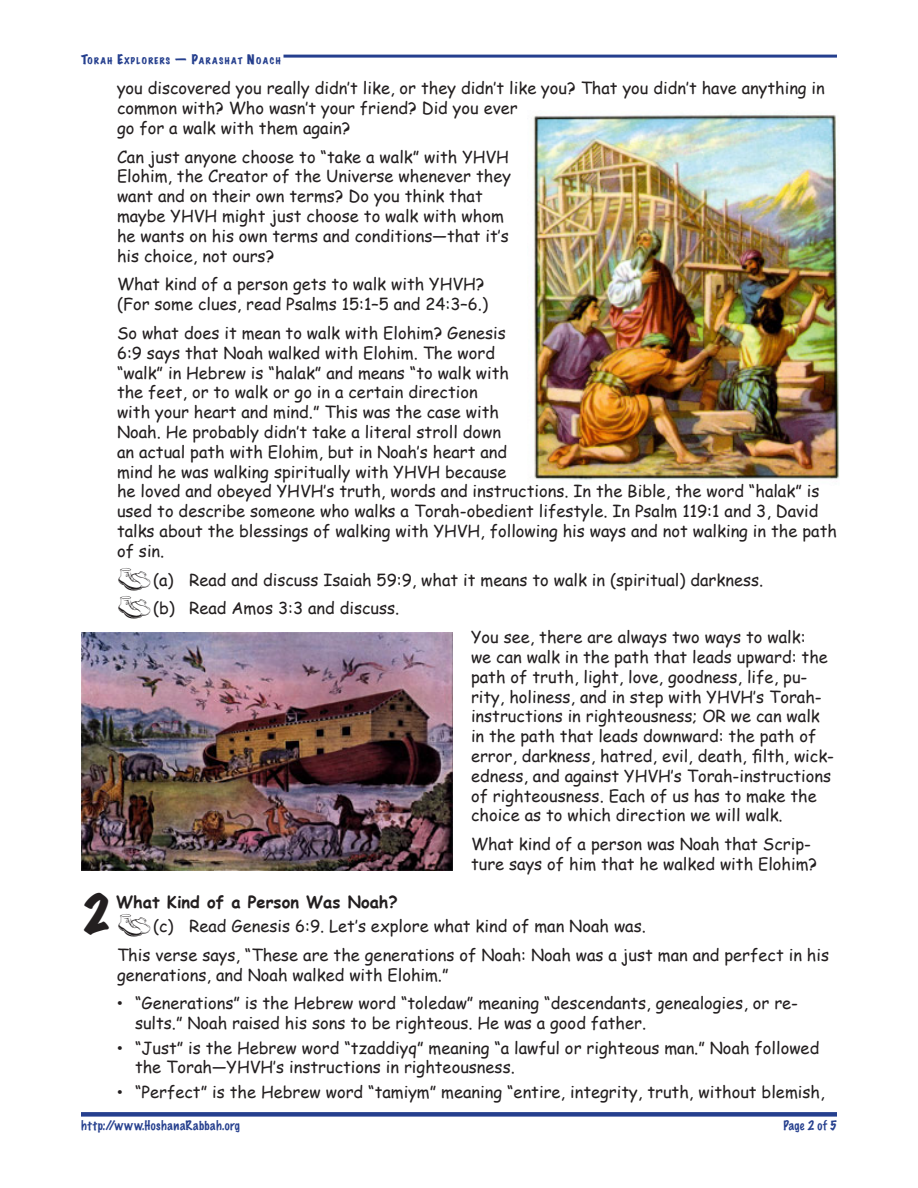
<style>
.page{position:relative;width:918px;height:1188px;background:#fff}
.page>*{position:absolute;margin:0;border:0;box-sizing:border-box;transform-origin:0 0}
.TE___hanging_indent{font:expanded 46.5px "Marker Felt";color:#231f20}
.indent_left_2p{font:16.5px/19.8px "Comic Sans MS";color:#231f20}
.Lists_bullets_level{font:16.5px/19.8px "Comic Sans MS";color:#231f20}
.Lists_dbat_boot_lev{font:16.5px "Comic Sans MS";color:#231f20}
.TE___hanging_indent-2{font:700 16.5px "Comic Sans MS";color:#231f20}
.t1{font:100 12px "Marker Felt";letter-spacing:.045em;color:#253f8e}
.t2{font:expanded 8.4px "Marker Felt";letter-spacing:.165em;color:#253f8e}
.s1{font-size:12px}
.s2{font-family:"Outfitters";font-size:22.5px}
.s3{font-family:"Adobe Caslon Pro"}
</style>
<div class="page">
<div style="left:81px;top:1112px;width:756px;height:5px;background:#253f8e"></div>
<hr style="left:284px;top:55px;width:553px;height:3px;background:#253f8e">
<img style="left:533px;top:113px;width:307px;height:367px">
<img style="left:81px;top:633px;width:372px;height:238px">
<p class="t2" style="left:81px;top:54px;width:201px"><span class="s1">T</span>ORAH <span class="s1">E</span>XPLORERS <span class="s1">— P</span>ARASHAT <span class="s1">N</span>OACH</p>
<p class="indent_left_2p" style="left:117px;top:78px;width:709px">you discovered you really didn’t like, or they didn’t like you? That you didn’t have anything in common with? Who wasn’t your friend? Did you ever<br>go for a walk with them again?</p>
<p class="indent_left_2p" style="left:117px;top:146px;width:396px">Can just anyone choose to “take a walk” with YHVH Elohim, the Creator of the Universe whenever they want and on their own terms? Do you think that maybe YHVH might just choose to walk with whom he wants on his own terms and conditions—that it’s his choice, not ours?</p>
<p class="indent_left_2p" style="left:117px;top:274px;width:373px">What kind of a person gets to walk with YHVH? (For some clues, read Psalms 15:1–5 and 24:3–6.)</p>
<p class="indent_left_2p" style="left:117px;top:323px;width:722px">So what does it mean to walk with Elohim? Genesis<br>6:9 says that Noah walked with Elohim. The word<br>“walk” in Hebrew is “halak” and means “to walk with<br>the feet, or to walk or go in a certain direction<br>with your heart and mind.” This was the case with<br>Noah. He probably didn’t take a literal stroll down<br>an actual path with Elohim, but in Noah’s heart and<br>mind he was walking spiritually with YHVH because<br>he loved and obeyed YHVH’s truth, words and instructions. In the Bible, the word “halak” is used to describe someone who walks a Torah-obedient lifestyle. In Psalm 119:1 and 3, David talks about the blessings of walking with YHVH, following his ways and not walking in the path of sin.</p>
<p class="Lists_dbat_boot_lev" style="left:117px;top:567px;width:648px"><span class="s2">5</span>(a) Read and discuss Isaiah 59:9, what it means to walk in (spiritual) darkness.</p>
<p class="Lists_dbat_boot_lev" style="left:117px;top:596px;width:284px"><span class="s2">5</span>(b) Read Amos 3:3 and discuss.</p>
<p class="indent_left_2p" style="left:471px;top:627px;width:365px">You see, there are always two ways to walk:<br>we can walk in the path that leads upward: the path of truth, light, love, goodness, life, pu&shy;rity, holiness, and in step with YHVH’s Torah&shy;instructions in righteousness; OR we can walk in the path that leads downward: the path of error, darkness, hatred, evil, death, filth, wick&shy;edness, and against YHVH’s Torah-instructions of righteousness. Each of us has to make the choice as to which direction we will walk.</p>
<p class="indent_left_2p" style="left:471px;top:834px;width:348px">What kind of a person was Noah that Scrip&shy;ture says of him that he walked with Elohim?</p>
<p class="TE___hanging_indent" style="left:81px;top:880px;width:32px">2</p>
<p class="TE___hanging_indent-2" style="left:116px;top:890px;width:283px">What Kind of a Person Was Noah?</p>
<p class="Lists_dbat_boot_lev" style="left:117px;top:914px;width:530px"><span class="s2">5</span>(c) Read Genesis 6:9. Let’s explore what kind of man Noah was.</p>
<p class="indent_left_2p" style="left:117px;top:944px;width:714px">This verse says, “These are the generations of Noah: Noah was a just man and perfect in his generations, and Noah walked with Elohim.”</p>
<p class="Lists_bullets_level" style="left:135px;top:993px;width:665px;text-indent:-18px"><span class="s3">•</span> “Generations” is the Hebrew word “toledaw” meaning “descendants, genealogies, or re&shy;sults.” Noah raised his sons to be righteous. He was a good father.</p>
<p class="Lists_bullets_level" style="left:135px;top:1037px;width:686px;text-indent:-18px"><span class="s3">•</span> “Just” is the Hebrew word “tzaddiyq” meaning “a lawful or righteous man.” Noah followed the Torah—YHVH’s instructions in righteousness.</p>
<p class="Lists_bullets_level" style="left:117px;top:1081px;width:709px"><span class="s3">•</span> “Perfect” is the Hebrew word “tamiym” meaning “entire, integrity, truth, without blemish,</p>
<p class="t1" style="left:81px;top:1117px;width:161px">http://www.HoshanaRabbah.org</p>
<p class="t1" style="left:783px;top:1117px;width:55px">Page 2 of 5</p>
</div>
